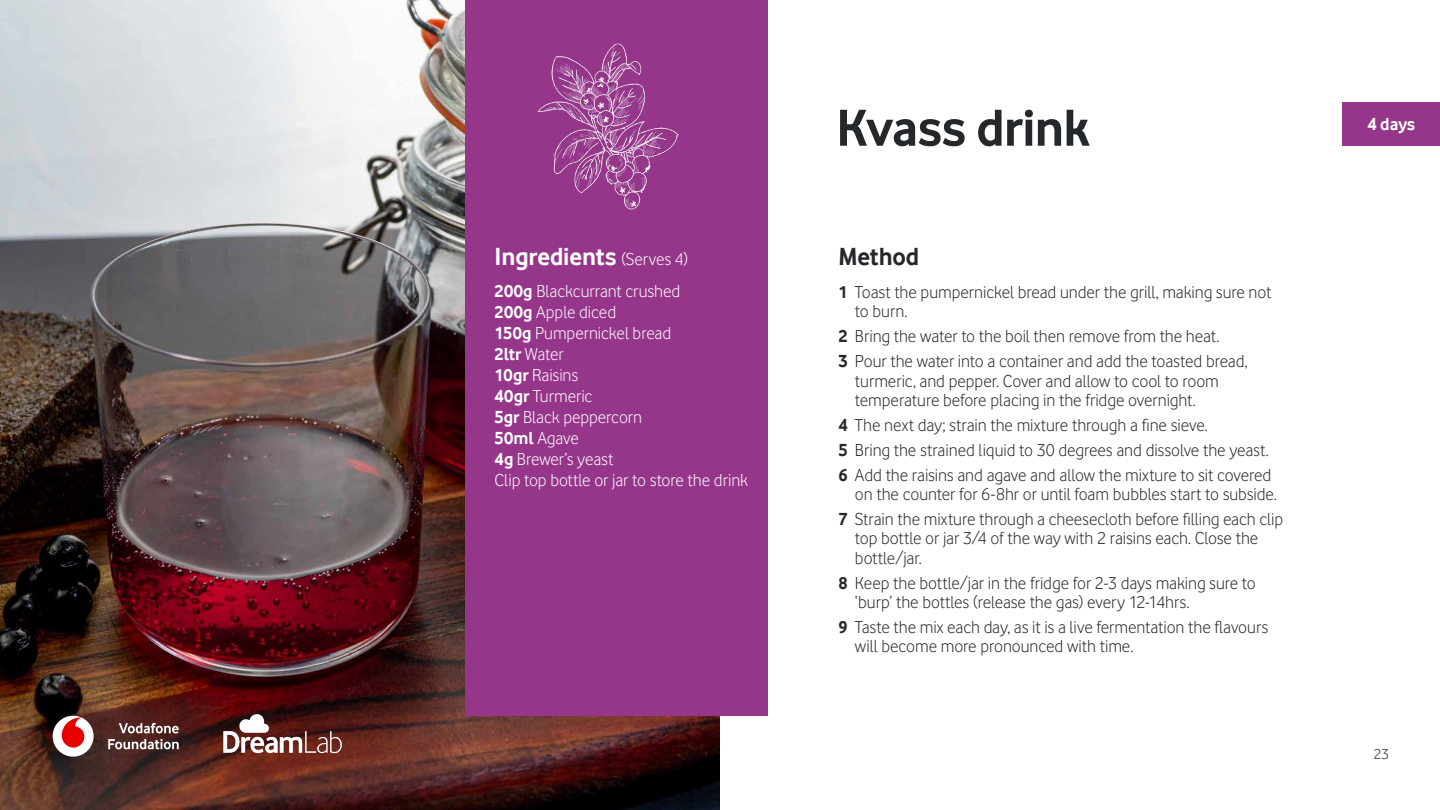
<style>
.page{position:relative;width:1440px;height:810px;background:#fff}
.page>*{position:absolute;margin:0;border:0;box-sizing:border-box;transform-origin:0 0}
.t1{font:700 53.93px "Vodafone Rg";letter-spacing:-.02em;color:#25282b}
.t2{font:700 25.5px "Vodafone Rg";letter-spacing:-.01em;color:#fff}
.t3{font:700 25.5px "Vodafone Rg";letter-spacing:-.005em;color:#25282b}
.t4{font:18px/19.5px "Vodafone Lt";letter-spacing:-.005em;color:#25282b}
.t5{font:18px/21px "Vodafone Lt";letter-spacing:-.005em;color:#fff}
.t6{font:700 18px "Vodafone Rg";color:#fff}
.t7{font:15px "Vodafone Lt";color:#25282b}
.s1{font-family:"Vodafone Lt";font-weight:400;font-size:18px}
.s2{font-family:"Vodafone Rg";font-weight:700}
</style>
<div class="page">
<img style="left:0;top:0;width:720px;height:810px">
<div style="left:465px;top:0;width:303px;height:715px;background:#96368b"></div>
<img style="left:537px;top:43px;width:142px;height:167px">
<div style="left:1343px;top:102px;width:97px;height:44px;background:#96368b"></div>
<svg style="left:119px;top:723px;width:60px;height:10px"></svg>
<svg style="left:108px;top:739px;width:71px;height:10px"></svg>
<div style="left:53px;top:716px;width:41px;height:41px;background:#fff;border-radius:50%"></div>
<svg style="left:62px;top:717px;width:22px;height:31px"></svg>
<img style="left:212px;top:711px;width:133px;height:51px">
<h2 class="t2" style="left:495px;top:242px;width:195px">Ingredients <span class="s1">(Serves 4)</span></h2>
<p class="t5" style="left:495px;top:280px;width:255px"><span class="s2">200g</span> Blackcurrant crushed<br><span class="s2">200g</span> Apple diced<br><span class="s2">150g</span> Pumpernickel bread<br><span class="s2">2ltr</span> Water<br><span class="s2">10gr</span> Raisins<br><span class="s2">40gr</span> Turmeric<br><span class="s2">5gr</span> Black peppercorn<br><span class="s2">50ml</span> Agave<br><span class="s2">4g</span> Brewer’s yeast<br>Clip top bottle or jar to store the drink</p>
<h1 class="t1" style="left:836px;top:97px;width:256px">Kvass drink</h1>
<h2 class="t3" style="left:838px;top:242px;width:82px">Method</h2>
<p class="t4" style="left:855px;top:282px;width:418px;text-indent:-17px"><span class="s2">1</span> Toast the pumpernickel bread under the grill, making sure not to burn.</p>
<p class="t4" style="left:838px;top:324px;width:411px;line-height:24.8px"><span class="s2">2</span> Bring the water to the boil then remove from the heat.<br><span class="s2">3</span> Pour the water into a container and add the toasted bread,</p>
<p class="t4" style="left:855px;top:371px;width:365px">turmeric, and pepper. Cover and allow to cool to room temperature before placing in the fridge overnight.</p>
<p class="t4" style="left:838px;top:412px;width:434px;line-height:24.8px"><span class="s2">4</span> The next day; strain the mixture through a fine sieve.<br><span class="s2">5</span> Bring the strained liquid to 30 degrees and dissolve the yeast.<br><span class="s2">6</span> Add the raisins and agave and allow the mixture to sit covered</p>
<p class="t4" style="left:838px;top:481px;width:447px;line-height:24.8px;text-align:center">on the counter for 6-8hr or until foam bubbles start to subside.<br><span class="s2">7</span> Strain the mixture through a cheesecloth before filling each clip</p>
<p class="t4" style="left:855px;top:528px;width:405px">top bottle or jar 3/4 of the way with 2 raisins each. Close the bottle/jar.</p>
<p class="t4" style="left:855px;top:573px;width:402px;text-indent:-17px"><span class="s2">8</span> Keep the bottle/jar in the fridge for 2-3 days making sure to ‘burp’ the bottles (release the gas) every 12-14hrs.</p>
<p class="t4" style="left:855px;top:617px;width:415px;text-indent:-17px"><span class="s2">9</span> Taste the mix each day, as it is a live fermentation the flavours will become more pronounced with time.</p>
<p class="t6" style="left:1368px;top:114px;width:49px">4 days</p>
<p class="t7" style="left:1374px;top:745px;width:17px">23</p>
</div>
